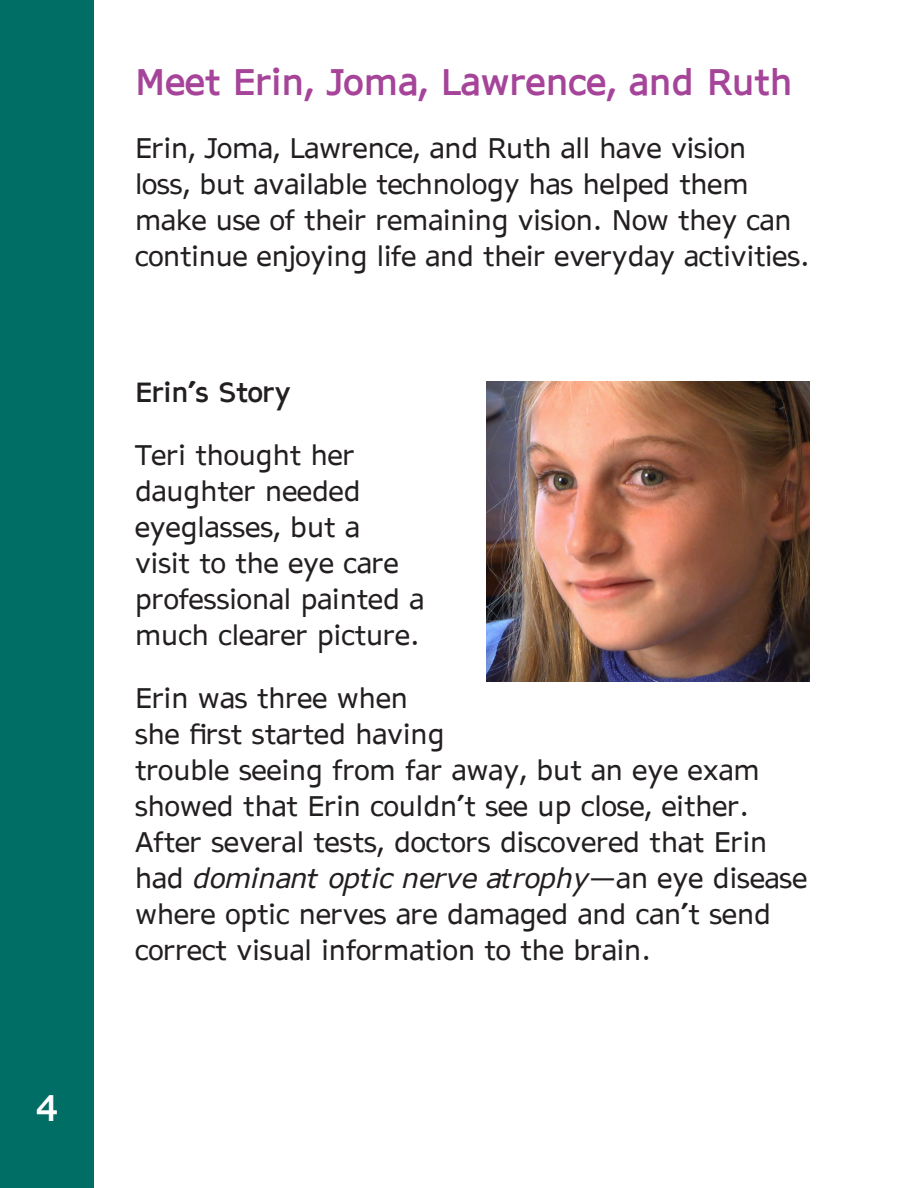
<style>
.page{position:relative;width:918px;height:1188px;background:#fff}
.page>*{position:absolute;margin:0;border:0;box-sizing:border-box;transform-origin:0 0}
.t1{font:700 36px "AP Hont";color:#a54499}
.t2{font:700 36px "AP Hont";color:#fff}
.t3{font:27px/36px "AP Hont";color:#231f20}
.t4{font:700 27px "AP Hont";color:#231f20}
.s1{font-style:italic}
</style>
<div class="page">
<div style="left:0;top:0;width:94px;height:1188px;background:#006e65"></div>
<img style="left:486px;top:381px;width:324px;height:300px">
<h1 class="t2" style="left:36px;top:1083px;width:24px">4</h1>
<h1 class="t1" style="left:135px;top:57px;width:659px">Meet Erin, Joma, Lawrence, and Ruth</h1>
<p class="t3" style="left:135px;top:130px;width:676px">Erin, Joma, Lawrence, and Ruth all have vision<br>loss, but available technology has helped them make use of their remaining vision. Now they can continue enjoying life and their everyday activities.</p>
<h2 class="t4" style="left:135px;top:373px;width:157px">Erin’s Story</h2>
<p class="t3" style="left:135px;top:437px;width:291px">Teri thought her daughter needed eyeglasses, but a<br>visit to the eye care professional painted a much clearer picture.</p>
<p class="t3" style="left:135px;top:679px;width:674px">Erin was three when<br>she first started having<br>trouble seeing from far away, but an eye exam showed that Erin couldn’t see up close, either.<br>After several tests, doctors discovered that Erin had <span class="s1">dominant optic nerve atrophy</span>—an eye disease where optic nerves are damaged and can’t send correct visual information to the brain.</p>
</div>
